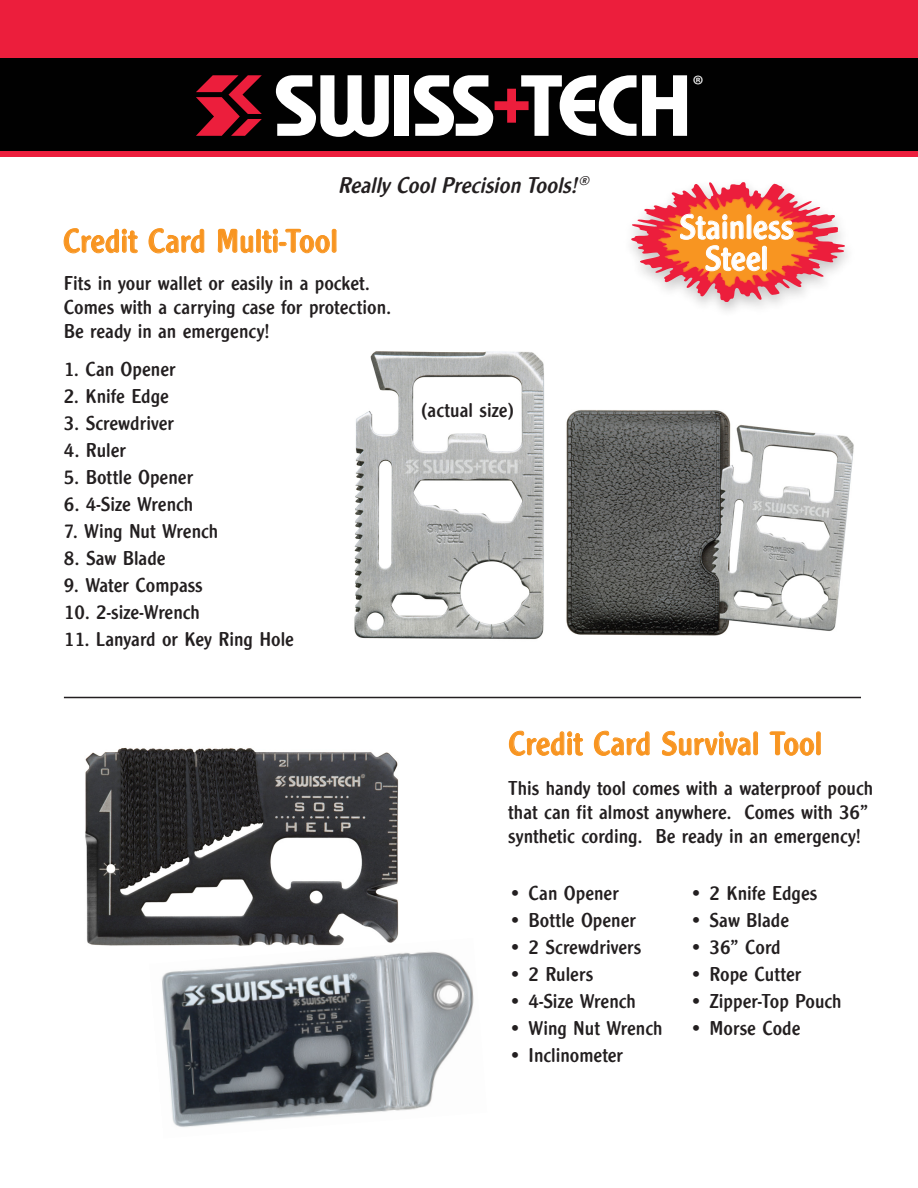
<style>
.page{position:relative;width:918px;height:1188px;background:#fff}
.page>*{position:absolute;margin:0;border:0;box-sizing:border-box;transform-origin:0 0}
.t1{font:36px/31.5px "Clearface Got T Regu Ro 1";color:#fff;text-align:center}
.t2{font:34.5px "Clearface Got T Regu Ro 1";color:#f89521}
.t3{font:27px "Myriad Pro";color:#fff}
.t4{font:italic 23.7px "Clearface Got T Regu Ro 1";color:#231f20}
.t5{font:21px/24px "Clearface Got T Regu Ro 1";color:#231f20}
</style>
<div class="page">
<div style="left:0;top:0;width:918px;height:156px;background:#ec1e3c"></div>
<div style="left:0;top:59px;width:918px;height:92px;background:#010101"></div>
<div style="left:395px;top:75px;width:14px;height:61px;background:#fff"></div>
<svg style="left:276px;top:75px;width:113px;height:62px"></svg>
<svg style="left:414px;top:75px;width:273px;height:61px"></svg>
<svg style="left:196px;top:75px;width:66px;height:61px"></svg>
<img style="left:354px;top:351px;width:190px;height:289px">
<svg style="left:63px;top:228px;width:75px;height:26px"></svg>
<svg style="left:148px;top:228px;width:57px;height:26px"></svg>
<svg style="left:218px;top:228px;width:119px;height:26px"></svg>
<svg style="left:509px;top:730px;width:74px;height:26px"></svg>
<svg style="left:594px;top:730px;width:56px;height:26px"></svg>
<svg style="left:662px;top:730px;width:96px;height:26px"></svg>
<svg style="left:769px;top:731px;width:52px;height:25px"></svg>
<img style="left:566px;top:410px;width:288px;height:226px">
<svg style="left:631px;top:182px;width:214px;height:120px"></svg>
<hr style="left:64px;top:697px;width:797px;height:1px;background:#231f20">
<img style="left:85px;top:747px;width:314px;height:199px">
<img style="left:149px;top:938px;width:325px;height:189px">
<p class="t4" style="left:338px;top:171px;width:256px">Really Cool Precision Tools!<sup>®</sup></p>
<h2 class="t2" style="left:63px;top:221px;width:276px">Credit Card Multi-Tool</h2>
<p class="t5" style="left:64px;top:271px;width:329px">Fits in your wallet or easily in a pocket.<br>Comes with a carrying case for protection.<br>Be ready in an emergency!</p>
<p class="t5" style="left:64px;top:357px;width:114px">1. Can Opener</p>
<p class="t5" style="left:64px;top:384px;width:106px">2. Knife Edge</p>
<p class="t5" style="left:64px;top:411px;width:112px">3. Screwdriver</p>
<p class="t5" style="left:64px;top:438px;width:64px">4. Ruler</p>
<p class="t5" style="left:64px;top:465px;width:131px">5. Bottle Opener</p>
<p class="t5" style="left:64px;top:492px;width:131px">6. 4-Size Wrench</p>
<p class="t5" style="left:64px;top:519px;width:156px">7. Wing Nut Wrench</p>
<p class="t5" style="left:64px;top:546px;width:103px">8. Saw Blade</p>
<p class="t5" style="left:64px;top:573px;width:140px">9. Water Compass</p>
<p class="t5" style="left:64px;top:600px;width:138px">10. 2-size-Wrench</p>
<p class="t5" style="left:64px;top:627px;width:232px">11. Lanyard or Key Ring Hole</p>
<p class="t5" style="left:421px;top:399px;width:94px">(actual size)</p>
<p class="t3" style="left:692px;top:68px;width:13px">®</p>
<h1 class="t1" style="left:679px;top:211px;width:116px">Stainless<br>Steel</h1>
<h2 class="t2" style="left:508px;top:724px;width:315px">Credit Card Survival Tool</h2>
<p class="t5" style="left:508px;top:777px;width:366px">This handy tool comes with a waterproof pouch that can fit almost anywhere. Comes with 36” synthetic cording. Be ready in an emergency!</p>
<p class="t5" style="left:508px;top:881px;width:112px">• Can Opener</p>
<p class="t5" style="left:508px;top:908px;width:129px">• Bottle Opener</p>
<p class="t5" style="left:508px;top:935px;width:135px">• 2 Screwdrivers</p>
<p class="t5" style="left:508px;top:962px;width:86px">• 2 Rulers</p>
<p class="t5" style="left:508px;top:989px;width:129px">• 4-Size Wrench</p>
<p class="t5" style="left:508px;top:1016px;width:156px">• Wing Nut Wrench</p>
<p class="t5" style="left:508px;top:1043px;width:117px">• Inclinometer</p>
<p class="t5" style="left:689px;top:881px;width:130px">• 2 Knife Edges</p>
<p class="t5" style="left:689px;top:908px;width:101px">• Saw Blade</p>
<p class="t5" style="left:689px;top:935px;width:93px">• 36” Cord</p>
<p class="t5" style="left:689px;top:962px;width:114px">• Rope Cutter</p>
<p class="t5" style="left:689px;top:989px;width:154px">• Zipper-Top Pouch</p>
<p class="t5" style="left:689px;top:1016px;width:113px">• Morse Code</p>
</div>
